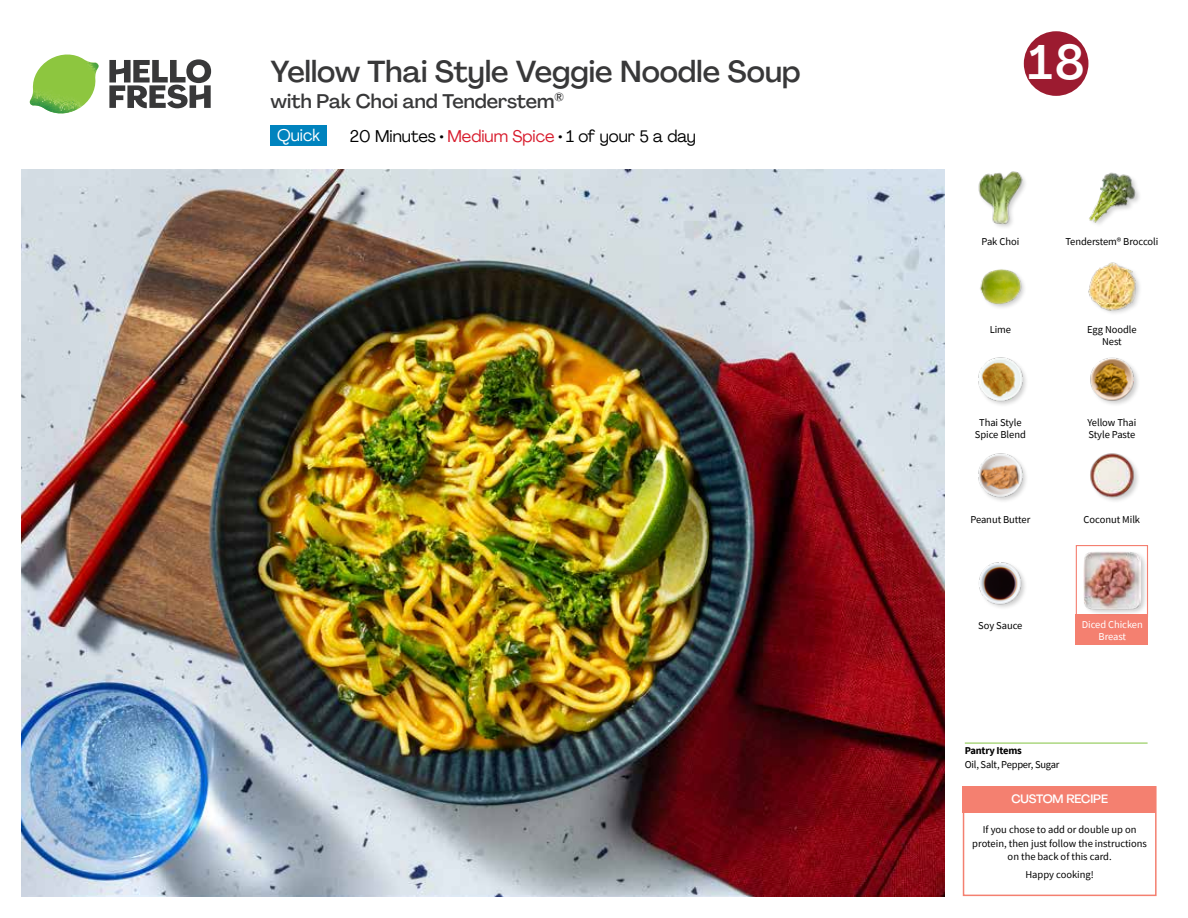
<style>
.page{position:relative;width:1188px;height:918px;background:#fff}
.page>*{position:absolute;margin:0;border:0;box-sizing:border-box;transform-origin:0 0}
.t1{font:500 48px "Agrandir";color:#fff}
.t2{font:500 30px "Agrandir";color:#383839}
.t3{font:500 19.5px "Agrandir";color:#383839}
.t4{font:16.5px "Agrandir";color:#000}
.t5{font:16.5px "Agrandir";color:#fff}
.t6{font:500 12px "Agrandir";letter-spacing:-.01em;color:#fff}
.t7{font:10.5px/12px "Source Sans Pro";letter-spacing:-.005em;color:#000;text-align:center}
.t8{font:10.5px/12px "Source Sans Pro";letter-spacing:-.005em;color:#fff;text-align:center}
.t9{font:700 10.5px "Source Sans Pro";letter-spacing:-.02em;color:#000}
.s1{color:#d81b2c}
</style>
<div class="page">
<svg style="left:109px;top:59px;width:102px;height:49px"></svg>
<img style="left:30px;top:55px;width:69px;height:59px">
<img style="left:21px;top:170px;width:924px;height:727px">
<hr style="left:965px;top:743px;width:183px;height:1px;background:#82c341">
<div style="left:271px;top:126px;width:56px;height:20px;background:#0083be"></div>
<div style="left:1076px;top:545px;width:72px;height:72px;border:1px solid #f48070"></div>
<div style="left:1076px;top:614px;width:72px;height:31px;background:#f48070"></div>
<div style="left:1082px;top:551px;width:66px;height:65px;background:#000;opacity:.2"></div>
<img style="left:1083px;top:552px;width:58px;height:57px">
<div style="left:963px;top:786px;width:194px;height:110px;border:2px solid #f48070"></div>
<div style="left:963px;top:786px;width:193px;height:27px;background:#f48070"></div>
<img style="left:979px;top:562px;width:46px;height:46px">
<img style="left:978px;top:357px;width:48px;height:48px">
<img style="left:978px;top:453px;width:48px;height:48px">
<img style="left:1090px;top:453px;width:48px;height:48px">
<img style="left:1090px;top:357px;width:48px;height:48px">
<div style="left:979px;top:171px;width:50px;height:59px;background:#000;opacity:.2"></div>
<img style="left:978px;top:171px;width:51px;height:55px">
<img style="left:980px;top:269px;width:45px;height:39px">
<img style="left:1088px;top:262px;width:52px;height:51px">
<img style="left:1089px;top:172px;width:50px;height:52px">
<svg style="left:1023px;top:31px;width:66px;height:65px"></svg>
<h2 class="t2" style="left:271px;top:53px;width:531px">Yellow Thai Style Veggie Noodle Soup</h2>
<h3 class="t3" style="left:271px;top:89px;width:295px">with Pak Choi and Tenderstem<sup>®</sup></h3>
<h3 class="t5" style="left:277px;top:125px;width:45px">Quick</h3>
<h3 class="t4" style="left:350px;top:126px;width:348px">20 Minutes • <span class="s1">Medium Spice</span> • 1 of your 5 a day</h3>
<h1 class="t1" style="left:1028px;top:33px;width:58px">18</h1>
<p class="t7" style="left:982px;top:235px;width:39px">Pak Choi</p>
<p class="t7" style="left:990px;top:324px;width:23px">Lime</p>
<p class="t7" style="left:1065px;top:235px;width:95px">Tenderstem® Broccoli</p>
<p class="t7" style="left:1087px;top:324px;width:51px">Egg Noodle<br>Nest</p>
<p class="t7" style="left:975px;top:417px;width:52px">Thai Style<br>Spice Blend</p>
<p class="t7" style="left:1087px;top:417px;width:51px;text-align:left">Yellow Thai<br>Style Paste</p>
<p class="t7" style="left:970px;top:513px;width:61px">Peanut Butter</p>
<p class="t7" style="left:1084px;top:513px;width:58px">Coconut Milk</p>
<p class="t7" style="left:978px;top:620px;width:46px">Soy Sauce</p>
<p class="t8" style="left:1082px;top:618px;width:63px">Diced Chicken<br>Breast</p>
<p class="t9" style="left:965px;top:743px;width:59px">Pantry Items</p>
<p class="t7" style="left:965px;top:759px;width:96px">Oil, Salt, Pepper, Sugar</p>
<p class="t6" style="left:1011px;top:791px;width:98px">CUSTOM RECIPE</p>
<p class="t7" style="left:972px;top:823px;width:176px;line-height:13.5px">If you chose to add or double up on protein, then just follow the instructions on the back of this card.</p>
<p class="t7" style="left:1025px;top:868px;width:70px">Happy cooking!</p>
</div>
